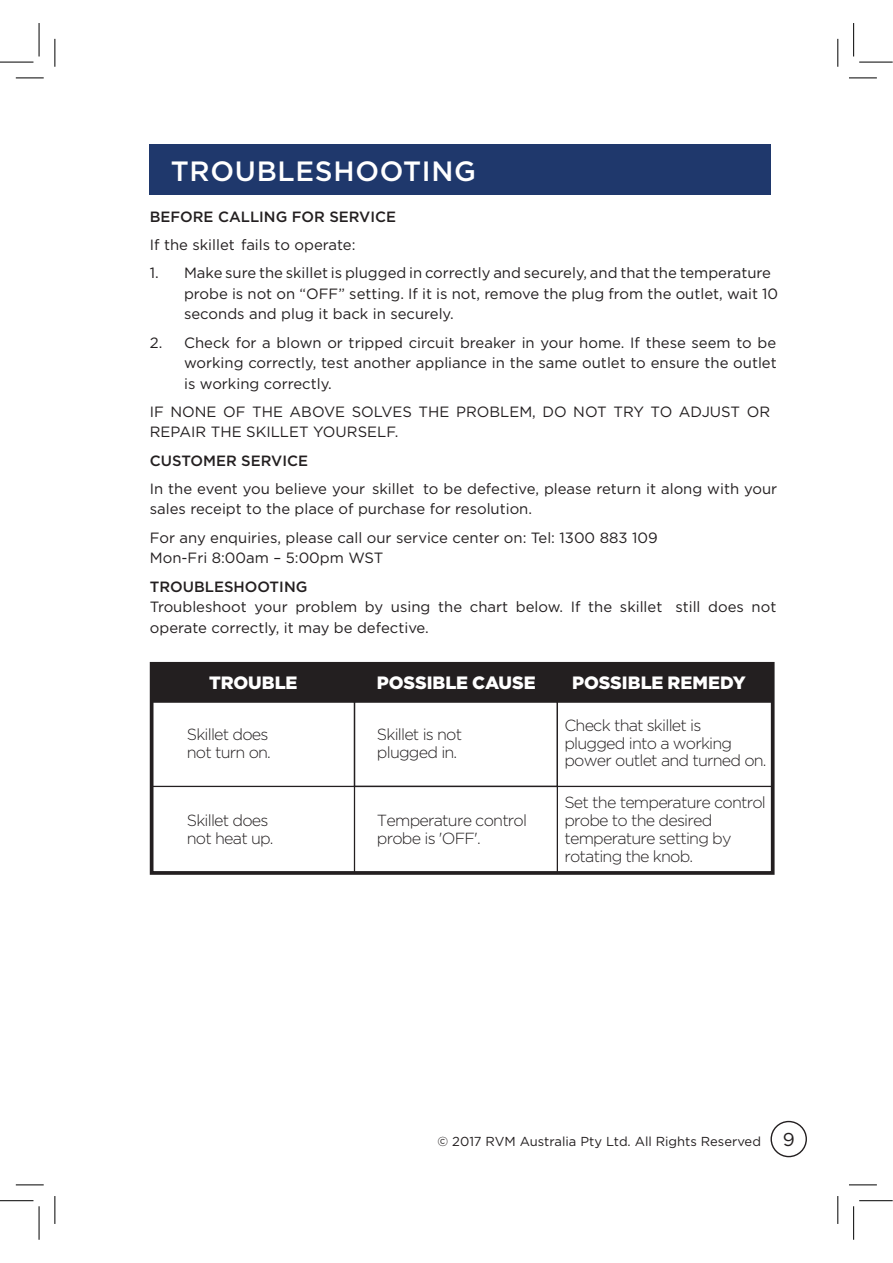
<style>
.page{position:relative;width:893px;height:1263px;background:#fff}
.page>*{position:absolute;margin:0;border:0;box-sizing:border-box;transform-origin:0 0}
.t1{font:500 27.9px "Gotham";letter-spacing:.025em;color:#fff}
.t2{font:900 17.85px "Gotham";letter-spacing:-.005em;color:#fff}
.t3{font:300 16.05px/17.9px "Gotham";letter-spacing:-.05em;color:#231f20}
.t4{font:14.85px/20.4px "Gotham";color:#231f20}
.t5{font:500 14.85px "Gotham";color:#231f20}
.t6{font:13.05px "Gotham";color:#231f20}
.s1{font-size:18.6px}
</style>
<div class="page">
<div style="left:770px;top:1121px;width:37px;height:36px;border:1px solid #231f20;border-radius:50%"></div>
<div style="left:150px;top:145px;width:621px;height:50px;background:#1f386c"></div>
<div style="left:152px;top:664px;width:202px;height:38px;background:#231f20"></div>
<div style="left:151px;top:663px;width:204px;height:40px;border:1px solid #231f20"></div>
<div style="left:151px;top:699px;width:204px;height:88px;border:1px solid #231f20"></div>
<div style="left:354px;top:664px;width:203px;height:38px;background:#231f20"></div>
<div style="left:354px;top:663px;width:204px;height:40px;border:1px solid #231f20"></div>
<div style="left:354px;top:699px;width:204px;height:88px;border:1px solid #231f20"></div>
<div style="left:557px;top:664px;width:216px;height:38px;background:#231f20"></div>
<div style="left:557px;top:663px;width:216px;height:40px;border:1px solid #231f20"></div>
<div style="left:557px;top:699px;width:216px;height:88px;border:1px solid #231f20"></div>
<div style="left:150px;top:662px;width:624px;height:213px;border:4px solid #231f20"></div>
<div style="left:354px;top:786px;width:204px;height:88px;border:1px solid #231f20"></div>
<svg style="left:16px;top:78px;width:28px;height:1px"></svg>
<svg style="left:849px;top:78px;width:28px;height:1px"></svg>
<svg style="left:16px;top:1185px;width:28px;height:1px"></svg>
<svg style="left:849px;top:1185px;width:28px;height:1px"></svg>
<svg style="left:55px;top:39px;width:1px;height:28px"></svg>
<svg style="left:55px;top:1196px;width:1px;height:28px"></svg>
<svg style="left:837px;top:39px;width:1px;height:28px"></svg>
<svg style="left:837px;top:1196px;width:1px;height:28px"></svg>
<hr style="left:0;top:62px;width:33px;height:1px;background:#000">
<hr style="left:859px;top:62px;width:34px;height:1px;background:#000">
<hr style="left:0;top:1200px;width:33px;height:1px;background:#000">
<hr style="left:859px;top:1200px;width:34px;height:1px;background:#000">
<hr style="left:39px;top:23px;width:1px;height:34px;background:#000">
<hr style="left:39px;top:1206px;width:1px;height:34px;background:#000">
<hr style="left:853px;top:23px;width:1px;height:34px;background:#000">
<hr style="left:853px;top:1206px;width:1px;height:34px;background:#000">
<h1 class="t1" style="left:171px;top:161px;width:307px">TROUBLESHOOTING</h1>
<p class="t5" style="left:150px;top:211px;width:248px">BEFORE CALLING FOR SERVICE</p>
<p class="t4" style="left:150px;top:236px;width:207px">If the skillet fails to operate:</p>
<p class="t4" style="left:184px;top:264px;width:596px;text-indent:-34px">1. Make sure the skillet is plugged in correctly and securely, and that the temperature probe is not on “OFF” setting. If it is not, remove the plug from the outlet, wait 10 seconds and plug it back in securely.</p>
<p class="t4" style="left:184px;top:333px;width:594px;text-align:justify;text-indent:-34px">2. Check for a blown or tripped circuit breaker in your home. If these seem to be working correctly, test another appliance in the same outlet to ensure the outlet is working correctly.</p>
<p class="t4" style="left:150px;top:402px;width:622px">IF NONE OF THE ABOVE SOLVES THE PROBLEM, DO NOT TRY TO ADJUST OR<br>REPAIR THE SKILLET YOURSELF.</p>
<p class="t5" style="left:150px;top:455px;width:160px">CUSTOMER SERVICE</p>
<p class="t4" style="left:150px;top:480px;width:629px">In the event you believe your skillet to be defective, please return it along with your sales receipt to the place of purchase for resolution.</p>
<p class="t4" style="left:150px;top:528px;width:509px">For any enquiries, please call our service center on: Tel: 1300 883 109<br>Mon-Fri 8:00am – 5:00pm WST</p>
<p class="t5" style="left:150px;top:581px;width:159px">TROUBLESHOOTING</p>
<p class="t4" style="left:150px;top:598px;width:628px">Troubleshoot your problem by using the chart below. If the skillet still does not operate correctly, it may be defective.</p>
<p class="t2" style="left:209px;top:676px;width:90px">TROUBLE</p>
<p class="t3" style="left:187px;top:726px;width:86px">Skillet does not turn on.</p>
<p class="t2" style="left:377px;top:676px;width:160px">POSSIBLE CAUSE</p>
<p class="t3" style="left:377px;top:726px;width:87px">Skillet is not plugged in.</p>
<p class="t3" style="left:187px;top:813px;width:88px">Skillet does not heat up.</p>
<p class="t3" style="left:377px;top:813px;width:152px">Temperature control probe is 'OFF'.</p>
<p class="t2" style="left:572px;top:676px;width:175px">POSSIBLE REMEDY</p>
<p class="t3" style="left:564px;top:717px;width:204px">Check that skillet is<br>plugged into a working power outlet and turned on.</p>
<p class="t3" style="left:564px;top:795px;width:203px">Set the temperature control probe to the desired temperature setting by rotating the knob.</p>
<p class="t6" style="left:437px;top:1136px;width:359px">© 2017 RVM Australia Pty Ltd. All Rights Reserved <span class="s1">9</span></p>
</div>
